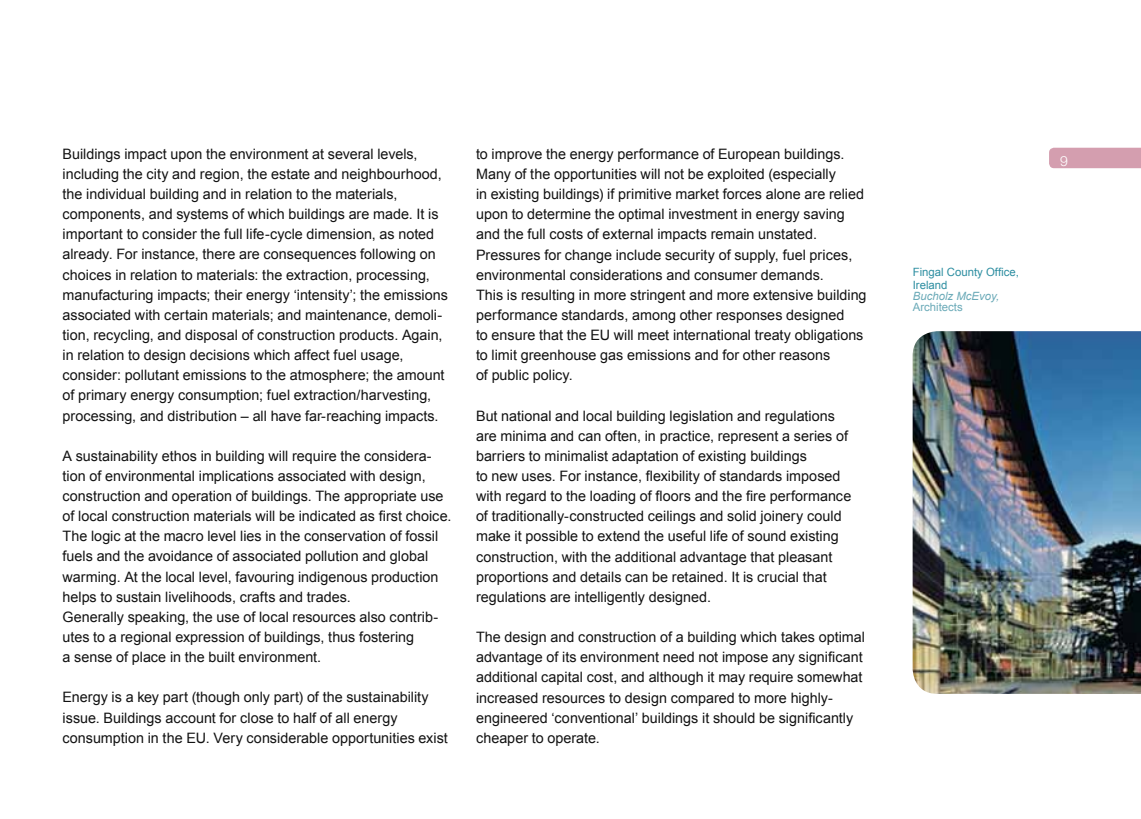
<style>
.page{position:relative;width:1141px;height:819px;background:#fff}
.page>*{position:absolute;margin:0;border:0;box-sizing:border-box;transform-origin:0 0}
.t1{font:14.35px/20.1px "Arial";color:#121212}
.t2{font:300 14px "Helvetica Neue";color:#fff}
.t3{font:11.38px/12.2px "Arial";color:#2d8ea1}
.t4{font:italic 11.38px "Arial";color:#6baab8}
.t5{font:11.38px "Arial";color:#6baab8}
</style>
<div class="page">
<div style="left:1049px;top:148px;width:92px;height:20px;background:#d49eaf"></div>
<img style="left:913px;top:331px;width:228px;height:362px">
<p class="t1" style="left:63px;top:144px;width:387px">Buildings impact upon the environment at several levels, including the city and region, the estate and neighbourhood, the individual building and in relation to the materials, components, and systems of which buildings are made. It is important to consider the full life-cycle dimension, as noted already. For instance, there are consequences following on choices in relation to materials: the extraction, processing, manufacturing impacts; their energy ‘intensity’; the emissions associated with certain materials; and maintenance, demoli&shy;tion, recycling, and disposal of construction products. Again, in relation to design decisions which affect fuel usage, consider: pollutant emissions to the atmosphere; the amount of primary energy consumption; fuel extraction/harvesting, processing, and distribution – all have far-reaching impacts.</p>
<p class="t1" style="left:63px;top:445px;width:390px">A sustainability ethos in building will require the considera&shy;tion of environmental implications associated with design, construction and operation of buildings. The appropriate use of local construction materials will be indicated as first choice.<br>The logic at the macro level lies in the conservation of fossil fuels and the avoidance of associated pollution and global warming. At the local level, favouring indigenous production helps to sustain livelihoods, crafts and trades.<br>Generally speaking, the use of local resources also contrib&shy;utes to a regional expression of buildings, thus fostering<br>a sense of place in the built environment.</p>
<p class="t1" style="left:63px;top:687px;width:387px">Energy is a key part (though only part) of the sustainability issue. Buildings account for close to half of all energy consumption in the EU. Very considerable opportunities exist</p>
<p class="t1" style="left:476px;top:144px;width:392px">to improve the energy performance of European buildings.<br>Many of the opportunities will not be exploited (especially<br>in existing buildings) if primitive market forces alone are relied upon to determine the optimal investment in energy saving and the full costs of external impacts remain unstated.<br>Pressures for change include security of supply, fuel prices, environmental considerations and consumer demands.<br>This is resulting in more stringent and more extensive building performance standards, among other responses designed<br>to ensure that the EU will meet international treaty obligations to limit greenhouse gas emissions and for other reasons<br>of public policy.</p>
<p class="t1" style="left:476px;top:405px;width:377px">But national and local building legislation and regulations are minima and can often, in practice, represent a series of barriers to minimalist adaptation of existing buildings<br>to new uses. For instance, flexibility of standards imposed with regard to the loading of floors and the fire performance of traditionally-constructed ceilings and solid joinery could make it possible to extend the useful life of sound existing construction, with the additional advantage that pleasant proportions and details can be retained. It is crucial that regulations are intelligently designed.</p>
<p class="t1" style="left:476px;top:627px;width:390px">The design and construction of a building which takes optimal advantage of its environment need not impose any significant additional capital cost, and although it may require somewhat increased resources to design compared to more highly&shy;engineered ‘conventional’ buildings it should be significantly cheaper to operate.</p>
<p class="t3" style="left:913px;top:266px;width:108px">Fingal County Office,<br>Ireland</p>
<p class="t4" style="left:913px;top:289px;width:88px">Bucholz McEvoy,</p>
<p class="t5" style="left:913px;top:301px;width:51px">Architects</p>
<p class="t2" style="left:1060px;top:152px;width:9px">9</p>
</div>
